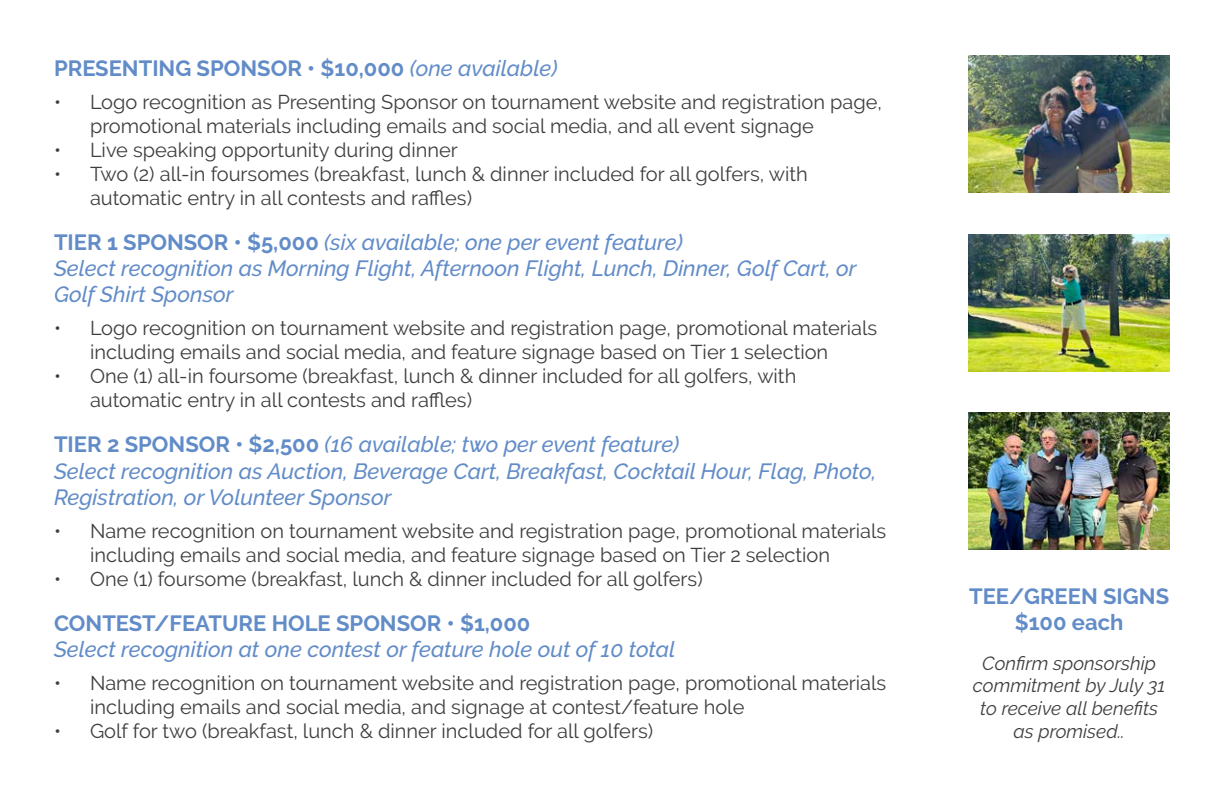
<style>
.page{position:relative;width:1224px;height:792px;background:#fff}
.page>*{position:absolute;margin:0;border:0;box-sizing:border-box;transform-origin:0 0}
.t1{font:italic 500 22px/26.4px "Raleway";color:#628cc8}
.t2{font:700 22px/26.4px "Raleway";color:#628cc8;text-align:center}
.t3{font:20px/24px "Raleway";color:#3e3e3f}
.t4{font:italic 19px/22.8px "Raleway";color:#3e3e3f;text-align:center}
.s1{font-weight:500;font-style:italic}
.s2{font-weight:700;font-style:normal}
</style>
<div class="page">
<img style="left:969px;top:55px;width:201px;height:137px">
<img style="left:968px;top:234px;width:202px;height:137px">
<img style="left:968px;top:413px;width:202px;height:137px">
<p class="t2" style="left:54px;top:55px;width:505px">PRESENTING SPONSOR • $10,000 <span class="s1">(one available)</span></p>
<p class="t3" style="left:90px;top:90px;width:794px;text-indent:-36px">• Logo recognition as Presenting Sponsor on tournament website and registration page, promotional materials including emails and social media, and all event signage</p>
<p class="t3" style="left:54px;top:138px;width:405px">• Live speaking opportunity during dinner</p>
<p class="t3" style="left:90px;top:162px;width:719px;text-indent:-36px">• Two (2) all-in foursomes (breakfast, lunch &amp; dinner included for all golfers, with automatic entry in all contests and raffles)</p>
<p class="t1" style="left:54px;top:229px;width:804px"><span class="s2">TIER 1 SPONSOR • $5,000</span> (six available; one per event feature)<br>Select recognition as Morning Flight, Afternoon Flight, Lunch, Dinner, Golf Cart, or<br>Golf Shirt Sponsor</p>
<p class="t3" style="left:90px;top:316px;width:789px;text-indent:-36px">• Logo recognition on tournament website and registration page, promotional materials including emails and social media, and feature signage based on Tier 1 selection</p>
<p class="t3" style="left:90px;top:364px;width:708px;text-indent:-36px">• One (1) all-in foursome (breakfast, lunch &amp; dinner included for all golfers, with automatic entry in all contests and raffles)</p>
<p class="t1" style="left:54px;top:431px;width:824px"><span class="s2">TIER 2 SPONSOR • $2,500</span> (16 available; two per event feature)<br>Select recognition as Auction, Beverage Cart, Breakfast, Cocktail Hour, Flag, Photo,<br>Registration, or Volunteer Sponsor</p>
<p class="t3" style="left:90px;top:519px;width:798px;text-indent:-36px">• Name recognition on tournament website and registration page, promotional materials including emails and social media, and feature signage based on Tier 2 selection</p>
<p class="t3" style="left:54px;top:567px;width:650px">• One (1) foursome (breakfast, lunch &amp; dinner included for all golfers)</p>
<p class="t1" style="left:54px;top:610px;width:623px"><span class="s2">CONTEST/FEATURE HOLE SPONSOR • $1,000<br></span>Select recognition at one contest or feature hole out of 10 total</p>
<p class="t3" style="left:90px;top:671px;width:798px;text-indent:-36px">• Name recognition on tournament website and registration page, promotional materials including emails and social media, and signage at contest/feature hole</p>
<p class="t3" style="left:54px;top:719px;width:601px">• Golf for two (breakfast, lunch &amp; dinner included for all golfers)</p>
<p class="t2" style="left:969px;top:583px;width:202px">TEE/GREEN SIGNS $100 each</p>
<p class="t4" style="left:973px;top:651px;width:194px">Confirm sponsorship commitment by July 31 to receive all benefits as promised..</p>
</div>
